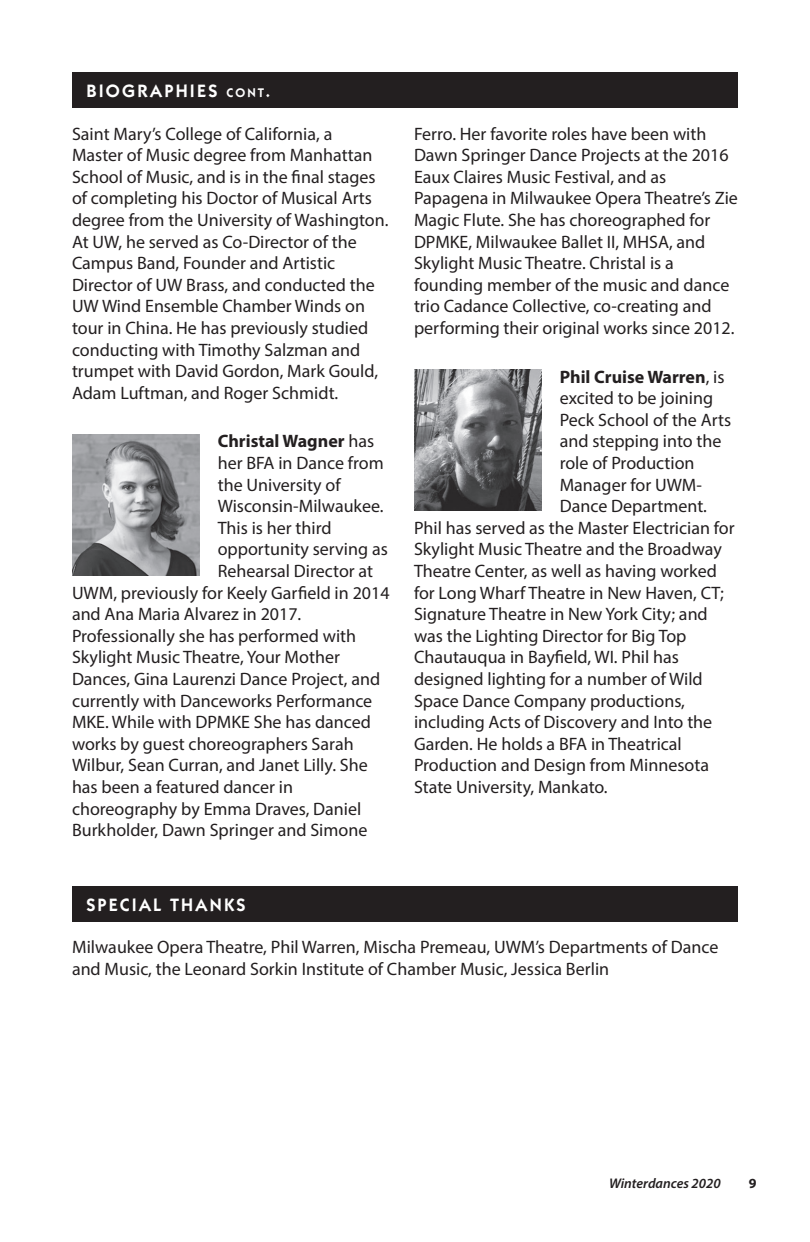
<style>
.page{position:relative;width:810px;height:1242px;background:#fff}
.page>*{position:absolute;margin:0;border:0;box-sizing:border-box;transform-origin:0 0}
.t1{font:18px/21.6px "Myriad Pro";color:#231f20}
.t2{font:700 18px "Myriad Pro";color:#231f20}
.t3{font:600 18px "Itc Kabel";letter-spacing:.125em;color:#fff}
.t4{font:italic 600 14px "Myriad Pro";color:#231f20}
.t5{font:700 14px "Myriad Pro";color:#231f20}
.s1{font-size:12.6px}
.s2{font-style:inherit}
.s3{font-weight:400}
</style>
<div class="page">
<div style="left:72px;top:886px;width:666px;height:36px;background:#231f20"></div>
<div style="left:72px;top:72px;width:666px;height:36px;background:#231f20"></div>
<img style="left:72px;top:435px;width:128px;height:140px">
<img style="left:414px;top:370px;width:128px;height:141px">
<p class="t3" style="left:86px;top:80px;width:186px">BIOGRAPHIES <span class="s1">CONT</span><span class="s2">.</span></p>
<p class="t1" style="left:72px;top:122px;width:318px">Saint Mary’s College of California, a<br>Master of Music degree from Manhattan School of Music, and is in the final stages of completing his Doctor of Musical Arts degree from the University of Washington.<br>At UW, he served as Co-Director of the Campus Band, Founder and Artistic Director of UW Brass, and conducted the UW Wind Ensemble Chamber Winds on tour in China. He has previously studied conducting with Timothy Salzman and trumpet with David Gordon, Mark Gould, Adam Luftman, and Roger Schmidt.</p>
<p class="t2" style="left:218px;top:430px;width:158px">Christal Wagner <span class="s3">has</span></p>
<p class="t1" style="left:218px;top:452px;width:167px">her BFA in Dance from</p>
<p class="t1" style="left:218px;top:473px;width:124px">the University of</p>
<p class="t1" style="left:218px;top:495px;width:167px">Wisconsin-Milwaukee.</p>
<p class="t1" style="left:218px;top:517px;width:115px">This is her third</p>
<p class="t1" style="left:218px;top:538px;width:172px">opportunity serving as</p>
<p class="t1" style="left:218px;top:560px;width:157px">Rehearsal Director at</p>
<p class="t1" style="left:72px;top:581px;width:319px">UWM, previously for Keely Garfield in 2014</p>
<p class="t1" style="left:72px;top:603px;width:231px">and Ana Maria Alvarez in 2017.</p>
<p class="t1" style="left:72px;top:625px;width:286px">Professionally she has performed with</p>
<p class="t1" style="left:72px;top:646px;width:269px">Skylight Music Theatre, Your Mother</p>
<p class="t1" style="left:72px;top:668px;width:310px">Dances, Gina Laurenzi Dance Project, and</p>
<p class="t1" style="left:72px;top:689px;width:302px">currently with Danceworks Performance</p>
<p class="t1" style="left:72px;top:711px;width:301px">MKE. While with DPMKE She has danced</p>
<p class="t1" style="left:72px;top:733px;width:283px">works by guest choreographers Sarah</p>
<p class="t1" style="left:72px;top:754px;width:297px">Wilbur, Sean Curran, and Janet Lilly. She</p>
<p class="t1" style="left:72px;top:776px;width:223px">has been a featured dancer in</p>
<p class="t1" style="left:72px;top:797px;width:291px">choreography by Emma Draves, Daniel</p>
<p class="t1" style="left:72px;top:819px;width:297px">Burkholder, Dawn Springer and Simone</p>
<p class="t1" style="left:414px;top:122px;width:325px">Ferro. Her favorite roles have been with Dawn Springer Dance Projects at the 2016<br>Eaux Claires Music Festival, and as Papagena in Milwaukee Opera Theatre’s Zie Magic Flute. She has choreographed for DPMKE, Milwaukee Ballet II, MHSA, and Skylight Music Theatre. Christal is a founding member of the music and dance trio Cadance Collective, co-creating and performing their original works since 2012.</p>
<p class="t2" style="left:560px;top:365px;width:166px">Phil Cruise Warren<span class="s3">, is</span></p>
<p class="t1" style="left:560px;top:387px;width:155px">excited to be joining</p>
<p class="t1" style="left:560px;top:409px;width:173px">Peck School of the Arts</p>
<p class="t1" style="left:560px;top:430px;width:163px">and stepping into the</p>
<p class="t1" style="left:560px;top:452px;width:136px">role of Production</p>
<p class="t1" style="left:560px;top:473px;width:144px">Manager for UWM-</p>
<p class="t1" style="left:560px;top:495px;width:149px">Dance Department.</p>
<p class="t1" style="left:414px;top:517px;width:322px">Phil has served as the Master Electrician for</p>
<p class="t1" style="left:414px;top:538px;width:309px">Skylight Music Theatre and the Broadway</p>
<p class="t1" style="left:414px;top:560px;width:304px">Theatre Center, as well as having worked</p>
<p class="t1" style="left:414px;top:581px;width:311px">for Long Wharf Theatre in New Haven, CT;</p>
<p class="t1" style="left:414px;top:603px;width:295px">Signature Theatre in New York City; and</p>
<p class="t1" style="left:414px;top:625px;width:274px">was the Lighting Director for Big Top</p>
<p class="t1" style="left:414px;top:646px;width:267px">Chautauqua in Bayfield, WI. Phil has</p>
<p class="t1" style="left:414px;top:668px;width:290px">designed lighting for a number of Wild</p>
<p class="t1" style="left:414px;top:689px;width:273px">Space Dance Company productions,</p>
<p class="t1" style="left:414px;top:711px;width:300px">including Acts of Discovery and Into the</p>
<p class="t1" style="left:414px;top:733px;width:269px">Garden. He holds a BFA in Theatrical</p>
<p class="t1" style="left:414px;top:754px;width:297px">Production and Design from Minnesota</p>
<p class="t1" style="left:414px;top:776px;width:195px">State University, Mankato.</p>
<p class="t3" style="left:86px;top:894px;width:161px">SPECIAL THANKS</p>
<p class="t1" style="left:72px;top:936px;width:648px">Milwaukee Opera Theatre, Phil Warren, Mischa Premeau, UWM’s Departments of Dance and Music, the Leonard Sorkin Institute of Chamber Music, Jessica Berlin</p>
<p class="t4" style="left:609px;top:1174px;width:113px">Winterdances 2020</p>
<p class="t5" style="left:749px;top:1174px;width:9px">9</p>
</div>
